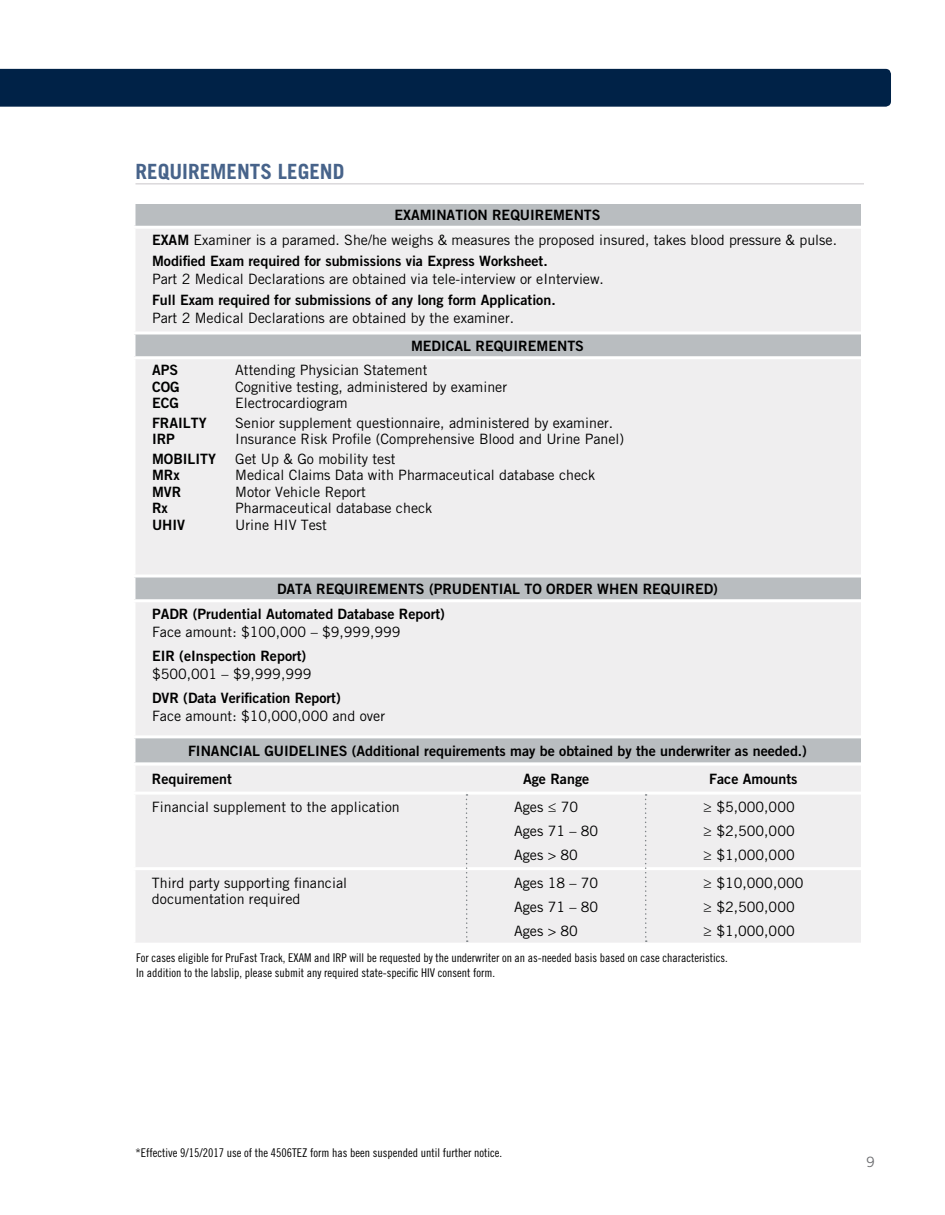
<style>
.page{position:relative;width:945px;height:1215px;background:#fff}
.page>*{position:absolute;margin:0;border:0;box-sizing:border-box;transform-origin:0 0}
.Content_head{font:700 21px "Trade Gothic LT Std";color:#47638a}
.t1{font:14.25px/18px "Trade Gothic LT Std";color:#000}
.Table_H3{font:14.25px/18px "Trade Gothic LT Std Bd 2";color:#000}
.Table_H4{font:14.25px "Trade Gothic LT Std Bd 2";color:#000}
.t2{font:14.25px "Trade Gothic LT Std";color:#6d6e71}
.t3{font:12px/14.4px "Trade Gothic LT Std Cn 18";color:#000}
.s1{font-family:"Trade Gothic LT Std Bd 2"}
.s2{font-family:"Trade Gothic LT Std"}
</style>
<div class="page">
<hr style="left:135px;top:183px;width:729px;height:1px;background:#c8c6c9">
<div style="left:0;top:69px;width:891px;height:38px;background:#002247"></div>
<div style="left:136px;top:766px;width:725px;height:177px;background:#efeeef"></div>
<hr style="left:132px;top:792px;width:335px;height:3px;background:#fff">
<hr style="left:467px;top:792px;width:179px;height:3px;background:#fff">
<hr style="left:646px;top:792px;width:215px;height:3px;background:#fff">
<hr style="left:132px;top:867px;width:335px;height:3px;background:#fff">
<hr style="left:467px;top:867px;width:179px;height:3px;background:#fff">
<hr style="left:646px;top:867px;width:215px;height:3px;background:#fff">
<div style="left:135px;top:204px;width:726px;height:558px;background:#b9bdc0"></div>
<svg style="left:134px;top:229px;width:727px;height:506px;background:#eae9eb"></svg>
<hr style="left:132px;top:226px;width:729px;height:3px;background:#fff">
<hr style="left:132px;top:229px;width:3px;height:103px;background:#fff">
<hr style="left:132px;top:332px;width:729px;height:2px;background:#fff">
<hr style="left:132px;top:335px;width:3px;height:21px;background:#fff">
<hr style="left:132px;top:356px;width:729px;height:3px;background:#fff">
<hr style="left:132px;top:359px;width:3px;height:216px;background:#fff">
<hr style="left:132px;top:575px;width:729px;height:3px;background:#fff">
<hr style="left:132px;top:578px;width:3px;height:21px;background:#fff">
<hr style="left:132px;top:599px;width:729px;height:3px;background:#fff">
<hr style="left:132px;top:602px;width:3px;height:133px;background:#fff">
<hr style="left:132px;top:735px;width:729px;height:3px;background:#fff">
<svg style="left:466px;top:794px;width:2px;height:148px"></svg>
<svg style="left:645px;top:794px;width:2px;height:148px"></svg>
<h2 class="Content_head" style="left:135px;top:159px;width:210px">REQUIREMENTS LEGEND</h2>
<h3 class="Table_H3" style="left:394px;top:206px;width:208px">EXAMINATION REQUIREMENTS</h3>
<p class="t1" style="left:152px;top:231px;width:684px"><span class="s1">EXAM</span> Examiner is a paramed. She/he weighs &amp; measures the proposed insured, takes blood pressure &amp; pulse.</p>
<p class="t1" style="left:152px;top:252px;width:451px"><span class="s1">Modified Exam required for submissions via Express Worksheet.<br></span>Part 2 Medical Declarations are obtained via tele-interview or eInterview.</p>
<p class="Table_H3" style="left:152px;top:291px;width:405px">Full Exam required for submissions of any long form Application.<br><span class="s2">Part 2 Medical Declarations are obtained by the examiner.</span></p>
<h3 class="Table_H3" style="left:411px;top:336px;width:174px">MEDICAL REQUIREMENTS</h3>
<p class="Table_H3" style="left:152px;top:361px;width:28px">APS</p>
<p class="t1" style="left:235px;top:361px;width:194px">Attending Physician Statement</p>
<p class="Table_H3" style="left:152px;top:378px;width:29px">COG</p>
<p class="t1" style="left:235px;top:378px;width:273px">Cognitive testing, administered by examiner</p>
<p class="Table_H3" style="left:152px;top:394px;width:28px">ECG</p>
<p class="t1" style="left:235px;top:394px;width:114px">Electrocardiogram</p>
<p class="Table_H3" style="left:152px;top:414px;width:56px">FRAILTY</p>
<p class="t1" style="left:235px;top:414px;width:377px">Senior supplement questionnaire, administered by examiner.</p>
<p class="Table_H3" style="left:152px;top:430px;width:24px">IRP</p>
<p class="t1" style="left:235px;top:430px;width:391px">Insurance Risk Profile (Comprehensive Blood and Urine Panel)</p>
<p class="Table_H3" style="left:152px;top:450px;width:66px">MOBILITY</p>
<p class="t1" style="left:235px;top:450px;width:162px">Get Up &amp; Go mobility test</p>
<p class="Table_H3" style="left:152px;top:466px;width:29px">MRx</p>
<p class="t1" style="left:235px;top:466px;width:362px">Medical Claims Data with Pharmaceutical database check</p>
<p class="Table_H3" style="left:152px;top:483px;width:31px">MVR</p>
<p class="t1" style="left:235px;top:483px;width:132px">Motor Vehicle Report</p>
<p class="Table_H3" style="left:152px;top:499px;width:17px">Rx</p>
<p class="t1" style="left:235px;top:499px;width:199px">Pharmaceutical database check</p>
<p class="Table_H3" style="left:152px;top:516px;width:35px">UHIV</p>
<p class="t1" style="left:235px;top:516px;width:93px">Urine HIV Test</p>
<h3 class="Table_H3" style="left:277px;top:579px;width:442px">DATA REQUIREMENTS (PRUDENTIAL TO ORDER WHEN REQUIRED)</h3>
<p class="Table_H3" style="left:152px;top:604px;width:294px">PADR (Prudential Automated Database Report)<br><span class="s2">Face amount: $100,000 – $9,999,999</span></p>
<p class="Table_H3" style="left:152px;top:646px;width:161px">EIR (eInspection Report) <span class="s2">$500,001 – $9,999,999</span></p>
<p class="t1" style="left:152px;top:688px;width:235px"><span class="s1">DVR (Data Verification Report)<br></span>Face amount: $10,000,000 and over</p>
<h3 class="Table_H3" style="left:188px;top:741px;width:621px">FINANCIAL GUIDELINES (Additional requirements may be obtained by the underwriter as needed.)</h3>
<h4 class="Table_H4" style="left:152px;top:770px;width:81px">Requirement</h4>
<h4 class="Table_H4" style="left:523px;top:770px;width:68px">Age Range</h4>
<h4 class="Table_H4" style="left:709px;top:770px;width:90px">Face Amounts</h4>
<p class="t1" style="left:152px;top:798px;width:249px">Financial supplement to the application</p>
<p class="t1" style="left:514px;top:798px;width:66px">Ages ≤ 70</p>
<p class="t1" style="left:514px;top:822px;width:86px">Ages 71 – 80</p>
<p class="t1" style="left:514px;top:846px;width:65px">Ages &gt; 80</p>
<p class="t1" style="left:703px;top:798px;width:93px">≥ $5,000,000</p>
<p class="t1" style="left:703px;top:822px;width:93px">≥ $2,500,000</p>
<p class="t1" style="left:703px;top:846px;width:93px">≥ $1,000,000</p>
<p class="t1" style="left:152px;top:873px;width:197px">Third party supporting financial</p>
<p class="t1" style="left:152px;top:890px;width:150px">documentation required</p>
<p class="t1" style="left:514px;top:873px;width:86px">Ages 18 – 70</p>
<p class="t1" style="left:514px;top:897px;width:86px">Ages 71 – 80</p>
<p class="t1" style="left:514px;top:921px;width:65px">Ages &gt; 80</p>
<p class="t1" style="left:703px;top:873px;width:102px">≥ $10,000,000</p>
<p class="t1" style="left:703px;top:897px;width:93px">≥ $2,500,000</p>
<p class="t1" style="left:703px;top:921px;width:93px">≥ $1,000,000</p>
<p class="t3" style="left:136px;top:951px;width:593px">For cases eligible for PruFast Track, EXAM and IRP will be requested by the underwriter on an as-needed basis based on case characteristics.<br>In addition to the labslip, please submit any required state-specific HIV consent form.</p>
<p class="t3" style="left:136px;top:1146px;width:368px">*Effective 9/15/2017 use of the 4506TEZ form has been suspended until further notice.</p>
<p class="t2" style="left:866px;top:1153px;width:10px">9</p>
</div>
